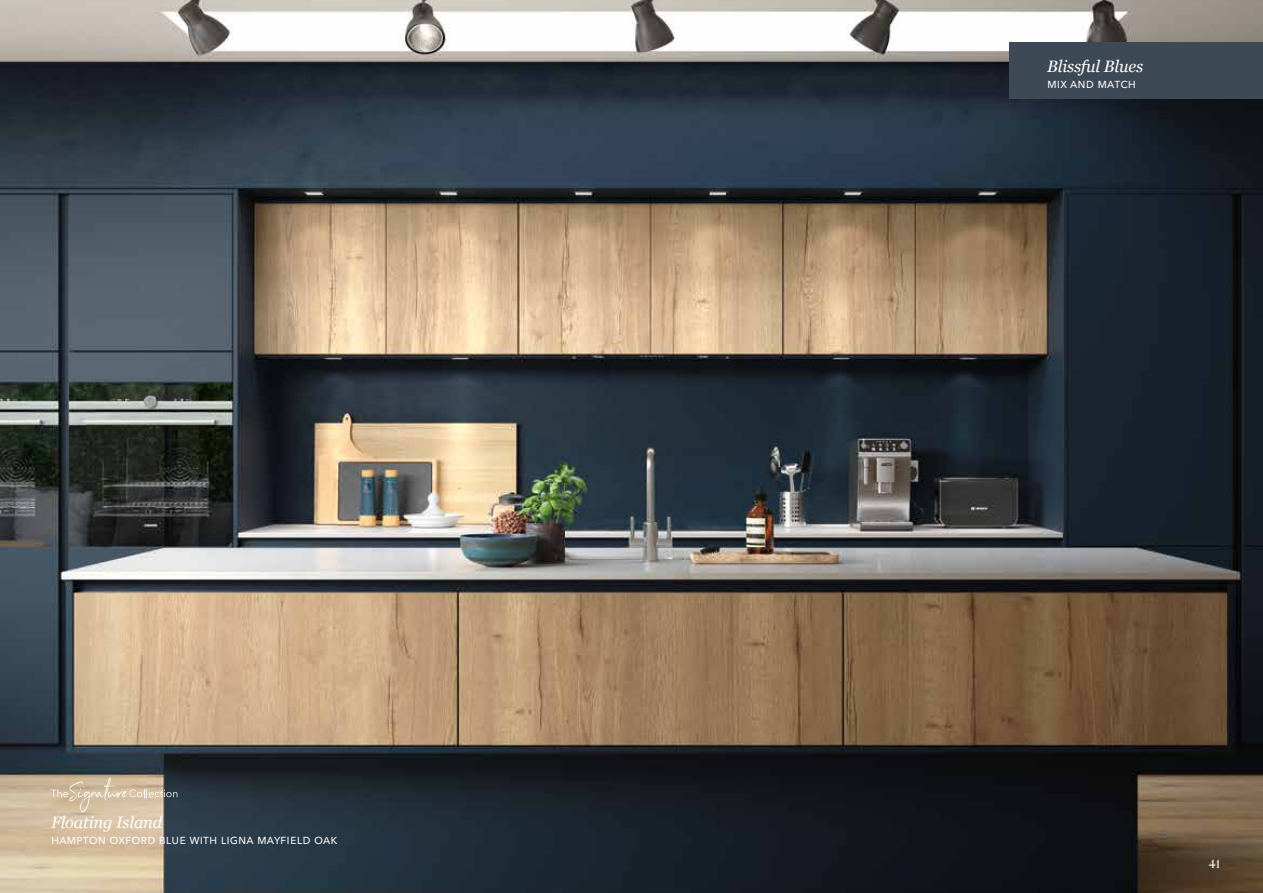
<style>
.page{position:relative;width:1263px;height:893px;background:#fff}
.page>*{position:absolute;margin:0;border:0;box-sizing:border-box;transform-origin:0 0}
.t1{font:italic 16.5px "Georgia";letter-spacing:-.01em;color:#fff}
.t2{font:13.5px "Avenir Next LT Pro";color:#fff}
.t3{font:12px "Ratio Modern";color:#fff}
</style>
<div class="page">
<img style="left:0;top:0;width:1263px;height:893px">
<svg style="left:51px;top:778px;width:126px;height:34px;background:#c4b39c"></svg>
<div style="left:1009px;top:42px;width:254px;height:57px;background:#3d4955"></div>
<p class="t1" style="left:51px;top:812px;width:113px">Floating Island</p>
<p class="t2" style="left:51px;top:831px;width:288px">hampton oxford blue with ligna mayfield oak</p>
<p class="t1" style="left:1047px;top:56px;width:97px">Blissful Blues</p>
<p class="t2" style="left:1047px;top:75px;width:91px">mix and match</p>
<p class="t3" style="left:1209px;top:856px;width:13px">41</p>
</div>
